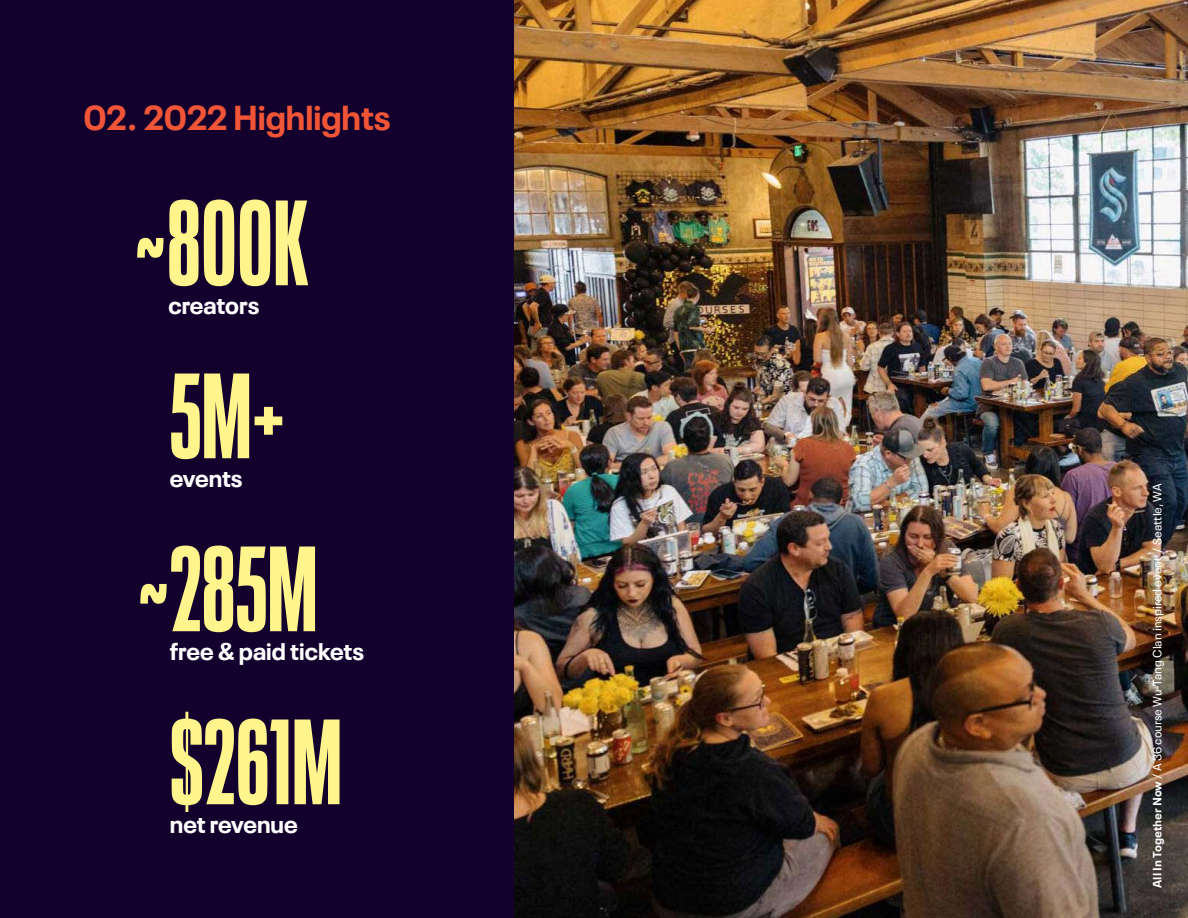
<style>
.page{position:relative;width:1188px;height:918px;background:#fff}
.page>*{position:absolute;margin:0;border:0;box-sizing:border-box;transform-origin:0 0}
.statistics-number{font:700 120px "Neue Plak Comp";color:#fff58c}
.statistics-copy{font:700 120px "Neue Plak Comp";color:#fff58c}
.Main_header{font:700 34.5px "Neue Plak";color:#f05537}
.statistics-number-2{font:700 24px "Neue Plak";color:#fff}
.statistics-copy-2{font:700 24px "Neue Plak";letter-spacing:-.005em;color:#fff}
.t1{font:12px "Neue Plak Text";color:#fff}
.s1{font-weight:700}
</style>
<div class="page">
<div style="left:0;top:0;width:638px;height:918px;background:#13002d"></div>
<img style="left:515px;top:0;width:673px;height:918px">
<p class="Main_header" style="left:83px;top:94px;width:309px">02. 2022 Highlights</p>
<p class="statistics-number" style="left:134px;top:159px;width:176px">~800K</p>
<p class="statistics-number-2" style="left:168px;top:288px;width:92px">creators</p>
<p class="statistics-number" style="left:170px;top:332px;width:116px">5M+</p>
<p class="statistics-number-2" style="left:170px;top:461px;width:74px">events</p>
<p class="statistics-number" style="left:137px;top:505px;width:182px">~285M</p>
<p class="statistics-number-2" style="left:170px;top:634px;width:196px">free &amp; paid tickets</p>
<p class="statistics-copy" style="left:170px;top:678px;width:174px">$261M</p>
<p class="statistics-copy-2" style="left:170px;top:807px;width:129px">net revenue</p>
<p class="t1" style="left:1149px;top:888px;width:406px;rotate:-90deg"><span class="s1">All In Together Now</span> / A 36 course Wu-Tang Clan inspired event / Seattle, WA</p>
</div>
